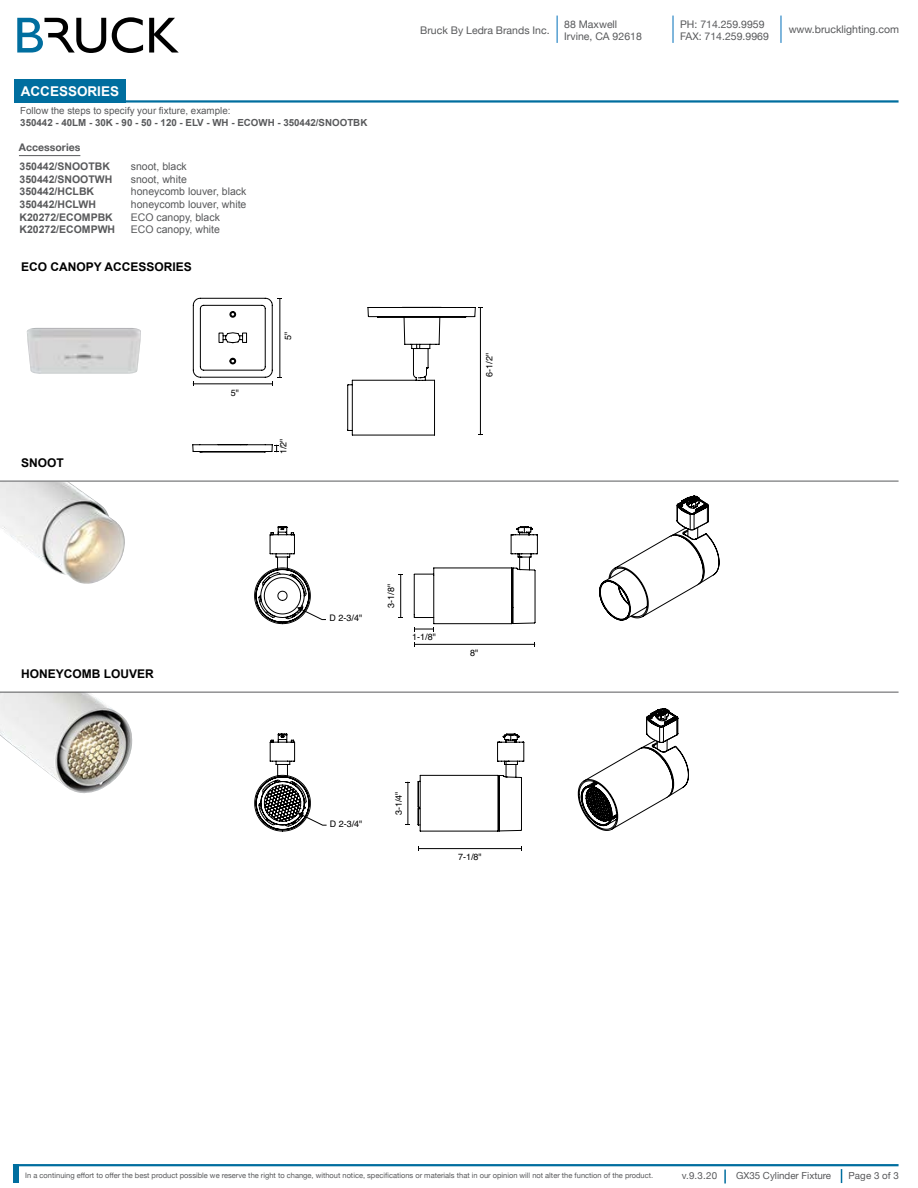
<style>
.page{position:relative;width:918px;height:1188px;background:#fff}
.page>*{position:absolute;margin:0;border:0;box-sizing:border-box;transform-origin:0 0}
.t1{font:700 13.5px "Arial";color:#fff}
.t2{font:700 12px "Arial";color:#000}
.t3{font:10.5px/12.6px "Helvetica Neue";color:#58595b}
.t4{font:10.5px/12.6px "Arial";color:#58595b}
.t5{font:700 10.5px/12.6px "Arial";color:#58595b}
.t6{font:700 10.5px "Helvetica Neue";color:#58595b}
.t7{font:700 9.75px "Arial";color:#58595b}
.t8{font:9.75px "Arial";color:#58595b}
.t9{font:9.75px "Helvetica Neue";color:#58595b}
.t10{font:9px "Helvetica";color:#000}
.t11{font:7.5px "Helvetica Neue";color:#58595b}
</style>
<div class="page">
<hr style="left:13px;top:1164px;width:886px;height:2px;background:#006e9f">
<svg style="left:841px;top:1169px;width:1px;height:14px"></svg>
<svg style="left:724px;top:1170px;width:2px;height:13px"></svg>
<div style="left:13px;top:1164px;width:6px;height:19px;background:#006e9f"></div>
<svg style="left:17px;top:18px;width:89px;height:35px"></svg>
<svg style="left:112px;top:17px;width:31px;height:36px"></svg>
<svg style="left:149px;top:18px;width:30px;height:35px"></svg>
<svg style="left:557px;top:16px;width:1px;height:27px"></svg>
<svg style="left:673px;top:16px;width:1px;height:27px"></svg>
<svg style="left:781px;top:16px;width:1px;height:27px"></svg>
<hr style="left:14px;top:100px;width:885px;height:3px;background:#006e9f">
<div style="left:14px;top:79px;width:112px;height:24px;background:#006e9f"></div>
<svg style="left:347px;top:307px;width:136px;height:129px"></svg>
<svg style="left:192px;top:298px;width:90px;height:155px"></svg>
<svg style="left:259px;top:526px;width:279px;height:99px"></svg>
<svg style="left:599px;top:495px;width:110px;height:126px"></svg>
<hr style="left:415px;top:644px;width:120px;height:1px;background:#000">
<hr style="left:400px;top:574px;width:1px;height:43px;background:#000">
<svg style="left:414px;top:627px;width:20px;height:4px"></svg>
<svg style="left:297px;top:607px;width:30px;height:13px"></svg>
<svg style="left:417px;top:708px;width:272px;height:124px"></svg>
<hr style="left:419px;top:848px;width:102px;height:1px;background:#000">
<hr style="left:408px;top:782px;width:1px;height:43px;background:#000">
<svg style="left:254px;top:733px;width:73px;height:99px"></svg>
<img style="left:0;top:482px;width:125px;height:102px">
<img style="left:0;top:693px;width:132px;height:101px">
<hr style="left:0;top:481px;width:899px;height:1px;background:#58595b">
<hr style="left:0;top:692px;width:899px;height:1px;background:#58595b">
<img style="left:27px;top:328px;width:114px;height:46px">
<hr style="left:19px;top:155px;width:61px;height:1px;background:#58595b">
<h1 class="t1" style="left:21px;top:82px;width:100px">ACCESSORIES</h1>
<h3 class="t8" style="left:20px;top:104px;width:212px">Follow the steps to specify your fixture, example:</h3>
<h3 class="t7" style="left:20px;top:116px;width:349px">350442 - 40LM - 30K - 90 - 50 - 120 - ELV - WH - ECOWH - 350442/SNOOTBK</h3>
<h3 class="t6" style="left:19px;top:139px;width:63px">Accessories</h3>
<h3 class="t5" style="left:20px;top:161px;width:97px">350442/SNOOTBK<br>350442/SNOOTWH<br>350442/HCLBK<br>350442/HCLWH<br>K20272/ECOMPBK<br>K20272/ECOMPWH</h3>
<h3 class="t4" style="left:131px;top:160px;width:117px">snoot, black<br>snoot, white<br>honeycomb louver, black honeycomb louver, white<br>ECO canopy, black<br>ECO canopy, white</h3>
<h2 class="t2" style="left:21px;top:259px;width:172px">ECO CANOPY ACCESSORIES</h2>
<h2 class="t2" style="left:21px;top:454px;width:44px">SNOOT</h2>
<p class="t10" style="left:231px;top:385px;width:10px">5"</p>
<p class="t10" style="left:281px;top:340px;width:10px;rotate:-90deg">5"</p>
<p class="t10" style="left:276px;top:454px;width:17px;rotate:-90deg">1/2"</p>
<h3 class="t3" style="left:564px;top:18px;width:79px">88 Maxwell<br>Irvine, CA 92618</h3>
<h3 class="t3" style="left:680px;top:18px;width:90px">PH: 714.259.9959<br>FAX: 714.259.9969</h3>
<h3 class="t3" style="left:420px;top:25px;width:131px">Bruck By Ledra Brands Inc.</h3>
<h3 class="t3" style="left:789px;top:24px;width:112px">www.brucklighting.com</h3>
<p class="t10" style="left:483px;top:377px;width:25px;rotate:-90deg">6-1/2"</p>
<h2 class="t2" style="left:21px;top:666px;width:134px">HONEYCOMB LOUVER</h2>
<p class="t10" style="left:330px;top:611px;width:34px">D 2-3/4"</p>
<p class="t10" style="left:384px;top:608px;width:25px;rotate:-90deg">3-1/8"</p>
<p class="t10" style="left:417px;top:641px;width:17px;rotate:-90deg">1/2"</p>
<p class="t10" style="left:412px;top:630px;width:25px">1-1/8"</p>
<p class="t10" style="left:470px;top:646px;width:10px">8"</p>
<p class="t10" style="left:330px;top:817px;width:34px">D 2-3/4"</p>
<p class="t10" style="left:392px;top:815px;width:25px;rotate:-90deg">3-1/4"</p>
<p class="t10" style="left:458px;top:849px;width:25px">7-1/8"</p>
<p class="t11" style="left:25px;top:1170px;width:629px">In a continuing effort to offer the best product possible we reserve the right to change, without notice, specifications or materials that in our opinion will not alter the function of the product.</p>
<h3 class="t9" style="left:682px;top:1169px;width:37px">v.9.3.20</h3>
<h3 class="t9" style="left:736px;top:1169px;width:97px">GX35 Cylinder Fixture</h3>
<h3 class="t9" style="left:848px;top:1169px;width:52px">Page 3 of 3</h3>
</div>
